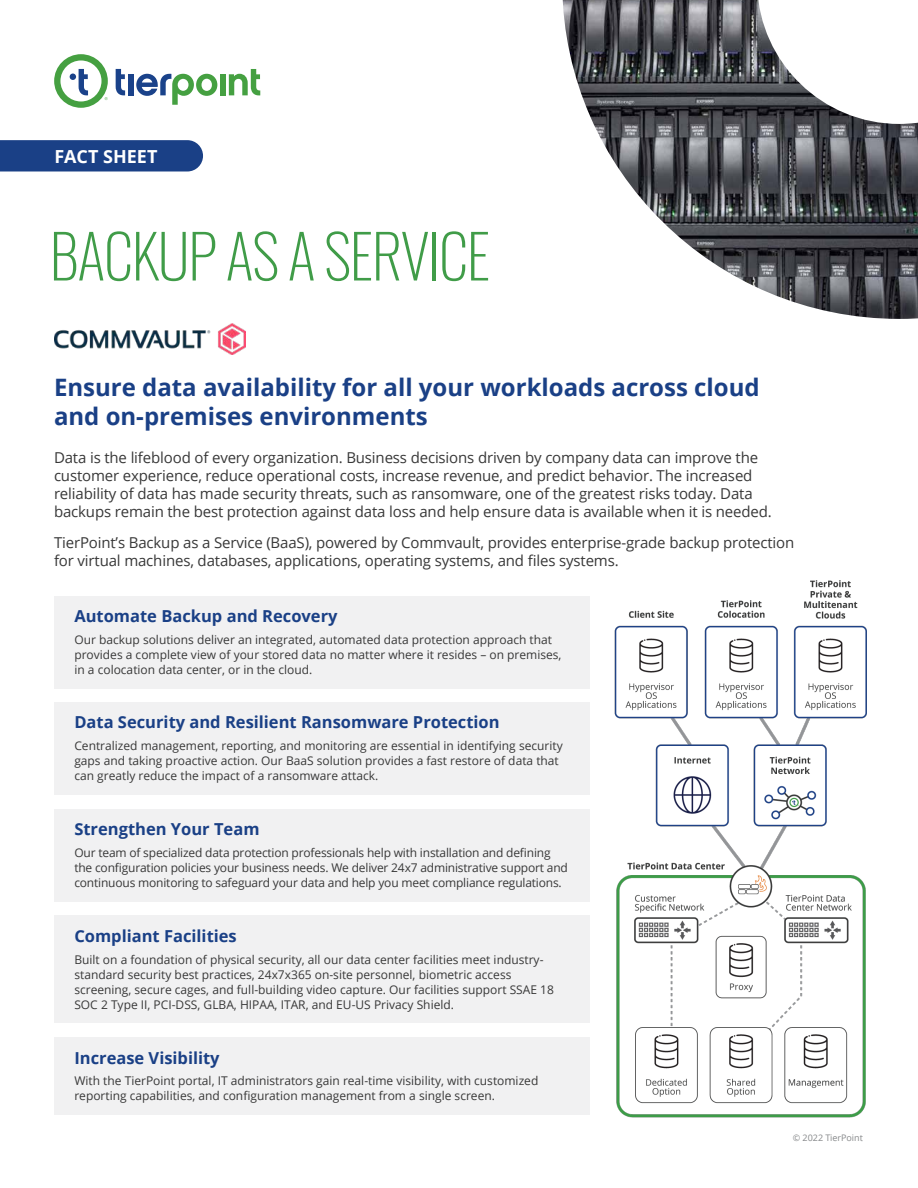
<style>
.page{position:relative;width:918px;height:1188px;background:#fff}
.page>*{position:absolute;margin:0;border:0;box-sizing:border-box;transform-origin:0 0}
.t1{font:200 60px "Oswald";letter-spacing:-.025em;color:#409c48}
.t2{font:700 24px/28.5px "Open Sans";color:#1a4086}
.t3{font:700 18px "Open Sans";color:#fff}
.t4{font:700 16.5px "Open Sans";color:#1a4086}
.t5{font:15px/18px "Open Sans";letter-spacing:-.01em;color:#383838}
.t6{font:12px/15px "Open Sans";color:#383838}
.t7{font:9px "Open Sans";color:#86888a}
</style>
<div class="page">
<img style="left:562px;top:0;width:356px;height:319px">
<div style="left:0;top:140px;width:203px;height:31px;background:#1a4086"></div>
<div style="left:54px;top:596px;width:535px;height:92px;background:#f1f1f2"></div>
<div style="left:54px;top:809px;width:535px;height:92px;background:#f1f1f2"></div>
<div style="left:54px;top:702px;width:535px;height:92px;background:#f1f1f2"></div>
<div style="left:54px;top:916px;width:535px;height:107px;background:#f1f1f2"></div>
<div style="left:54px;top:1038px;width:535px;height:77px;background:#f1f1f2"></div>
<img style="left:614px;top:580px;width:253px;height:538px">
<img style="left:54px;top:323px;width:192px;height:32px">
<svg style="left:116px;top:69px;width:9px;height:27px"></svg>
<div style="left:128px;top:74px;width:6px;height:21px;background:#1a428a"></div>
<svg style="left:136px;top:73px;width:81px;height:32px"></svg>
<div style="left:220px;top:74px;width:5px;height:21px;background:#45a041"></div>
<svg style="left:229px;top:69px;width:31px;height:27px"></svg>
<svg style="left:54px;top:54px;width:54px;height:54px"></svg>
<h3 class="t3" style="left:54px;top:143px;width:105px">FACT SHEET</h3>
<h1 class="t1" style="left:49px;top:203px;width:442px">BACKUP AS A SERVICE</h1>
<h2 class="t2" style="left:54px;top:373px;width:707px">Ensure data availability for all your workloads across cloud and on-premises environments</h2>
<p class="t5" style="left:54px;top:448px;width:719px">Data is the lifeblood of every organization. Business decisions driven by company data can improve the customer experience, reduce operational costs, increase revenue, and predict behavior. The increased reliability of data has made security threats, such as ransomware, one of the greatest risks today. Data backups remain the best protection against data loss and help ensure data is available when it is needed.</p>
<p class="t5" style="left:54px;top:534px;width:742px">TierPoint’s Backup as a Service (BaaS), powered by Commvault, provides enterprise-grade backup protection for virtual machines, databases, applications, operating systems, and files systems.</p>
<h3 class="t4" style="left:74px;top:605px;width:265px">Automate Backup and Recovery</h3>
<p class="t6" style="left:74px;top:632px;width:489px">Our backup solutions deliver an integrated, automated data protection approach that provides a complete view of your stored data no matter where it resides – on premises, in a colocation data center, or in the cloud.</p>
<h3 class="t4" style="left:74px;top:711px;width:427px">Data Security and Resilient Ransomware Protection</h3>
<p class="t6" style="left:74px;top:738px;width:490px">Centralized management, reporting, and monitoring are essential in identifying security gaps and taking proactive action. Our BaaS solution provides a fast restore of data that can greatly reduce the impact of a ransomware attack.</p>
<h3 class="t4" style="left:74px;top:817px;width:187px">Strengthen Your Team</h3>
<p class="t6" style="left:74px;top:845px;width:495px">Our team of specialized data protection professionals help with installation and defining the configuration policies your business needs. We deliver 24x7 administrative support and continuous monitoring to safeguard your data and help you meet compliance regulations.</p>
<h3 class="t4" style="left:74px;top:924px;width:164px">Compliant Facilities</h3>
<p class="t6" style="left:74px;top:951px;width:481px">Built on a foundation of physical security, all our data center facilities meet industry&shy;standard security best practices, 24x7x365 on-site personnel, biometric access screening, secure cages, and full-building video capture. Our facilities support SSAE 18<br>SOC 2 Type II, PCI-DSS, GLBA, HIPAA, ITAR, and EU-US Privacy Shield.</p>
<h3 class="t4" style="left:74px;top:1046px;width:147px">Increase Visibility</h3>
<p class="t6" style="left:74px;top:1073px;width:466px">With the TierPoint portal, IT administrators gain real-time visibility, with customized reporting capabilities, and configuration management from a single screen.</p>
<p class="t7" style="left:793px;top:1132px;width:72px">© 2022 TierPoint</p>
</div>
